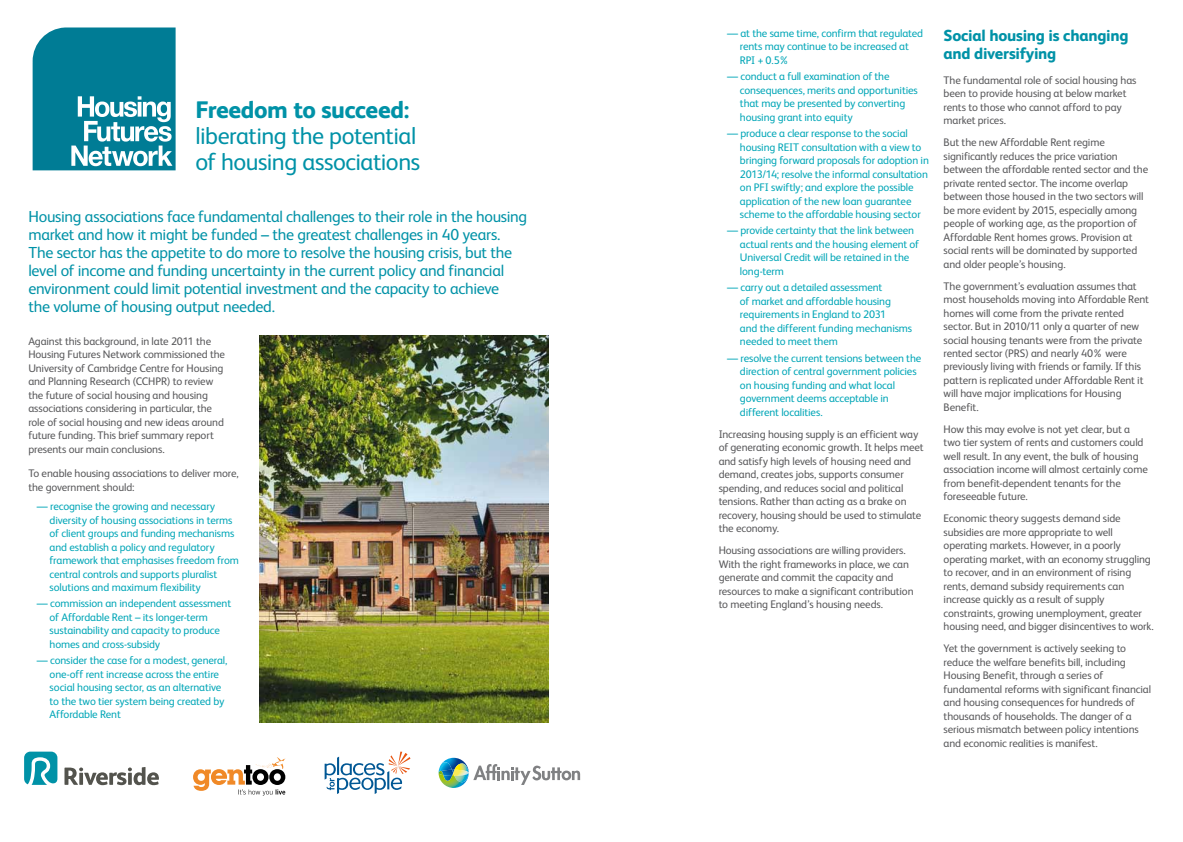
<style>
.page{position:relative;width:1183px;height:842px;background:#fff}
.page>*{position:absolute;margin:0;border:0;box-sizing:border-box;transform-origin:0 0}
.t1{font:24px/26px "FS Albert";letter-spacing:-.02em;color:#0092a7}
.t2{font:800 24px "FS Albert";letter-spacing:-.02em;color:#0092a7}
.t3{font:16px/18px "FS Albert";letter-spacing:-.02em;color:#0092a7}
.t4{font:800 16px/18px "FS Albert";letter-spacing:-.02em;color:#0092a7}
.t5{font:11px/13.5px "FS Albert";letter-spacing:-.01em;color:#58585a}
.t6{font:11px/13.5px "FS Albert";letter-spacing:-.01em;color:#00a6b7}
</style>
<div class="page">
<svg style="left:64px;top:767px;width:95px;height:18px"></svg>
<svg style="left:24px;top:752px;width:33px;height:33px"></svg>
<img style="left:259px;top:336px;width:289px;height:387px">
<svg style="left:438px;top:758px;width:142px;height:30px"></svg>
<svg style="left:193px;top:757px;width:92px;height:39px"></svg>
<svg style="left:33px;top:27px;width:142px;height:143px;background:#268fa4"></svg>
<svg style="left:324px;top:752px;width:86px;height:42px"></svg>
<h1 class="t2" style="left:195px;top:92px;width:215px">Freedom to succeed:</h1>
<h1 class="t1" style="left:195px;top:122px;width:226px">liberating the potential of housing associations</h1>
<p class="t3" style="left:28px;top:207px;width:500px">Housing associations face fundamental challenges to their role in the housing market and how it might be funded – the greatest challenges in 40 years.<br>The sector has the appetite to do more to resolve the housing crisis, but the level of income and funding uncertainty in the current policy and financial environment could limit potential investment and the capacity to achieve<br>the volume of housing output needed.</p>
<p class="t5" style="left:28px;top:334px;width:198px">Against this background, in late 2011 the Housing Futures Network commissioned the University of Cambridge Centre for Housing and Planning Research (CCHPR) to review the future of social housing and housing associations considering in particular, the role of social housing and new ideas around future funding. This brief summary report presents our main conclusions.</p>
<p class="t5" style="left:28px;top:467px;width:212px">To enable housing associations to deliver more, the government should:</p>
<p class="t6" style="left:50px;top:499px;width:191px;text-indent:-13px">— recognise the growing and necessary diversity of housing associations in terms of client groups and funding mechanisms and establish a policy and regulatory framework that emphasises freedom from central controls and supports pluralist solutions and maximum flexibility</p>
<p class="t6" style="left:50px;top:597px;width:183px;text-indent:-13px">— commission an independent assessment of Affordable Rent – its longer-term sustainability and capacity to produce homes and cross-subsidy</p>
<p class="t6" style="left:50px;top:654px;width:179px;text-indent:-13px">— consider the case for a modest, general, one-off rent increase across the entire social housing sector, as an alternative to the two tier system being created by Affordable Rent</p>
<p class="t6" style="left:739px;top:26px;width:185px;text-indent:-13px">— at the same time, confirm that regulated rents may continue to be increased at<br>RPI + 0.5%</p>
<p class="t6" style="left:739px;top:70px;width:179px;text-indent:-13px">— conduct a full examination of the consequences, merits and opportunities that may be presented by converting housing grant into equity</p>
<p class="t6" style="left:739px;top:127px;width:190px;text-indent:-13px">— produce a clear response to the social housing REIT consultation with a view to bringing forward proposals for adoption in 2013/14; resolve the informal consultation on PFI swiftly; and explore the possible application of the new loan guarantee scheme to the affordable housing sector</p>
<p class="t6" style="left:739px;top:224px;width:181px;text-indent:-13px">— provide certainty that the link between actual rents and the housing element of<br>Universal Credit will be retained in the long-term</p>
<p class="t6" style="left:739px;top:281px;width:174px;text-indent:-13px">— carry out a detailed assessment<br>of market and affordable housing requirements in England to 2031<br>and the different funding mechanisms needed to meet them</p>
<p class="t6" style="left:739px;top:351px;width:183px;text-indent:-13px">— resolve the current tensions between the direction of central government policies on housing funding and what local government deems acceptable in different localities.</p>
<p class="t5" style="left:718px;top:427px;width:206px">Increasing housing supply is an efficient way of generating economic growth. It helps meet and satisfy high levels of housing need and demand, creates jobs, supports consumer spending, and reduces social and political tensions. Rather than acting as a brake on recovery, housing should be used to stimulate the economy.</p>
<p class="t5" style="left:718px;top:543px;width:196px">Housing associations are willing providers.<br>With the right frameworks in place, we can generate and commit the capacity and resources to make a significant contribution to meeting England’s housing needs.</p>
<h2 class="t4" style="left:943px;top:25px;width:186px">Social housing is changing and diversifying</h2>
<p class="t5" style="left:943px;top:73px;width:194px">The fundamental role of social housing has been to provide housing at below market rents to those who cannot afford to pay market prices.</p>
<p class="t5" style="left:943px;top:135px;width:206px">But the new Affordable Rent regime significantly reduces the price variation between the affordable rented sector and the private rented sector. The income overlap between those housed in the two sectors will be more evident by 2015, especially among people of working age, as the proportion of Affordable Rent homes grows. Provision at social rents will be dominated by supported and older people’s housing.</p>
<p class="t5" style="left:943px;top:279px;width:207px">The government’s evaluation assumes that most households moving into Affordable Rent homes will come from the private rented sector. But in 2010/11 only a quarter of new social housing tenants were from the private rented sector (PRS) and nearly 40% were previously living with friends or family. If this pattern is replicated under Affordable Rent it will have major implications for Housing Benefit.</p>
<p class="t5" style="left:943px;top:422px;width:206px">How this may evolve is not yet clear, but a two tier system of rents and customers could well result. In any event, the bulk of housing association income will almost certainly come from benefit-dependent tenants for the foreseeable future.</p>
<p class="t5" style="left:943px;top:512px;width:212px">Economic theory suggests demand side subsidies are more appropriate to well operating markets. However, in a poorly operating market, with an economy struggling to recover, and in an environment of rising rents, demand subsidy requirements can increase quickly as a result of supply constraints, growing unemployment, greater housing need, and bigger disincentives to work.</p>
<p class="t5" style="left:943px;top:642px;width:209px">Yet the government is actively seeking to reduce the welfare benefits bill, including Housing Benefit, through a series of fundamental reforms with significant financial and housing consequences for hundreds of thousands of households. The danger of a serious mismatch between policy intentions and economic realities is manifest.</p>
</div>
